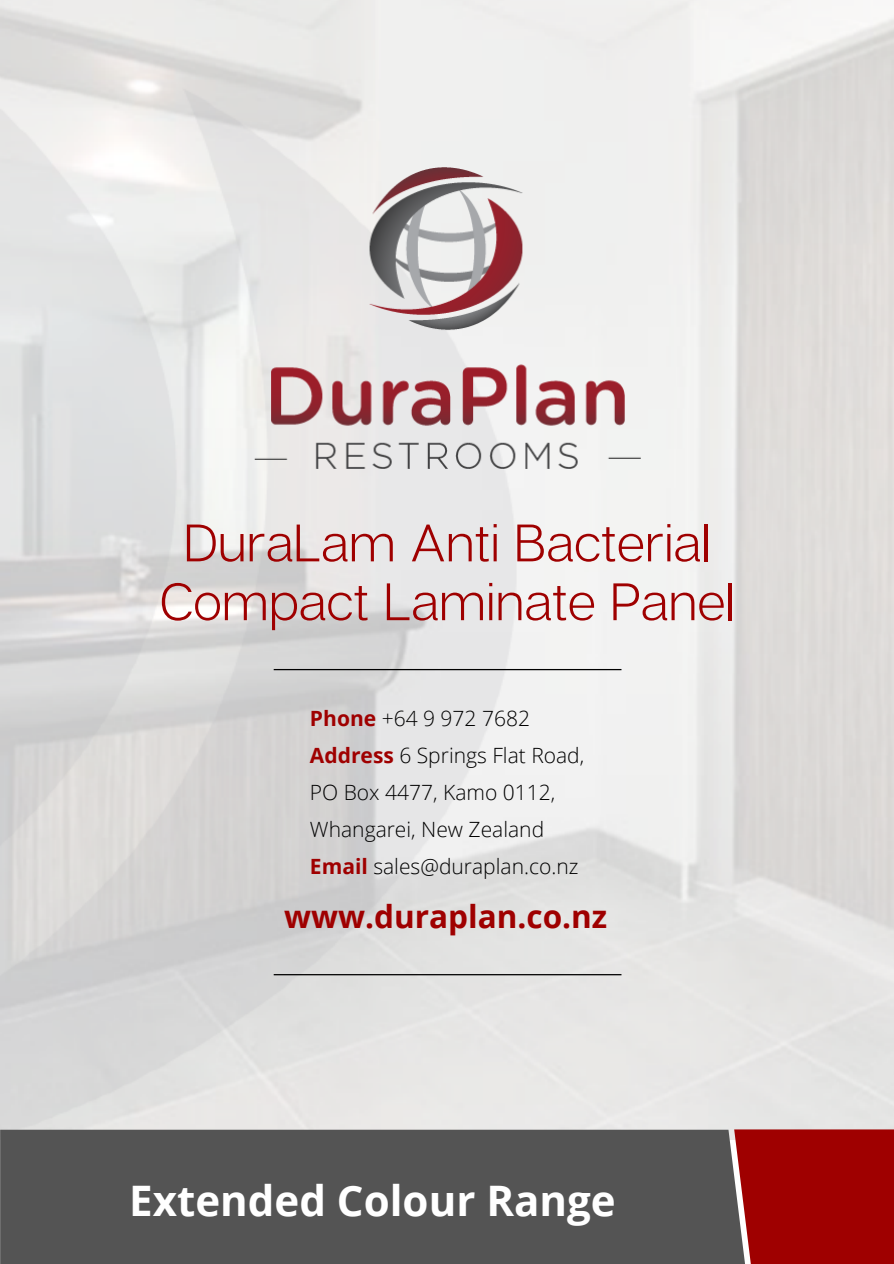
<style>
.page{position:relative;width:894px;height:1264px;background:#fff}
.page>*{position:absolute;margin:0;border:0;box-sizing:border-box;transform-origin:0 0}
.t1{font:300 52.5px/58.8px "Articulat CF";color:#9f0000;text-align:center}
.t2{font:700 42px "Open Sans";color:#fff}
.t3{font:700 31.5px "Open Sans";color:#9f0000}
.t4{font:300 21px/37.2px "Open Sans";color:#000}
.s1{font-weight:700;color:#9f0000}
</style>
<div class="page">
<img style="left:0;top:0;width:893px;height:1129px">
<svg style="left:273px;top:669px;width:348px;height:1px"></svg>
<img style="left:255px;top:168px;width:385px;height:308px">
<svg style="left:273px;top:974px;width:348px;height:1px"></svg>
<div style="left:745px;top:1129px;width:148px;height:134px;background:#9f0000"></div>
<div style="left:0;top:1129px;width:745px;height:134px;background:#545454"></div>
<h1 class="t1" style="left:159px;top:512px;width:576px">DuraLam Anti Bacterial<br>Compact Laminate Panel</h1>
<p class="t4" style="left:310px;top:699px;width:276px"><span class="s1">Phone</span> +64 9 972 7682<br><span class="s1">Address</span> 6 Springs Flat Road,<br>PO Box 4477, Kamo 0112,<br>Whangarei, New Zealand<br><span class="s1">Email</span> sales@duraplan.co.nz</p>
<h3 class="t3" style="left:284px;top:894px;width:324px">www.duraplan.co.nz</h3>
<h2 class="t2" style="left:129px;top:1171px;width:488px">Extended Colour Range</h2>
</div>
